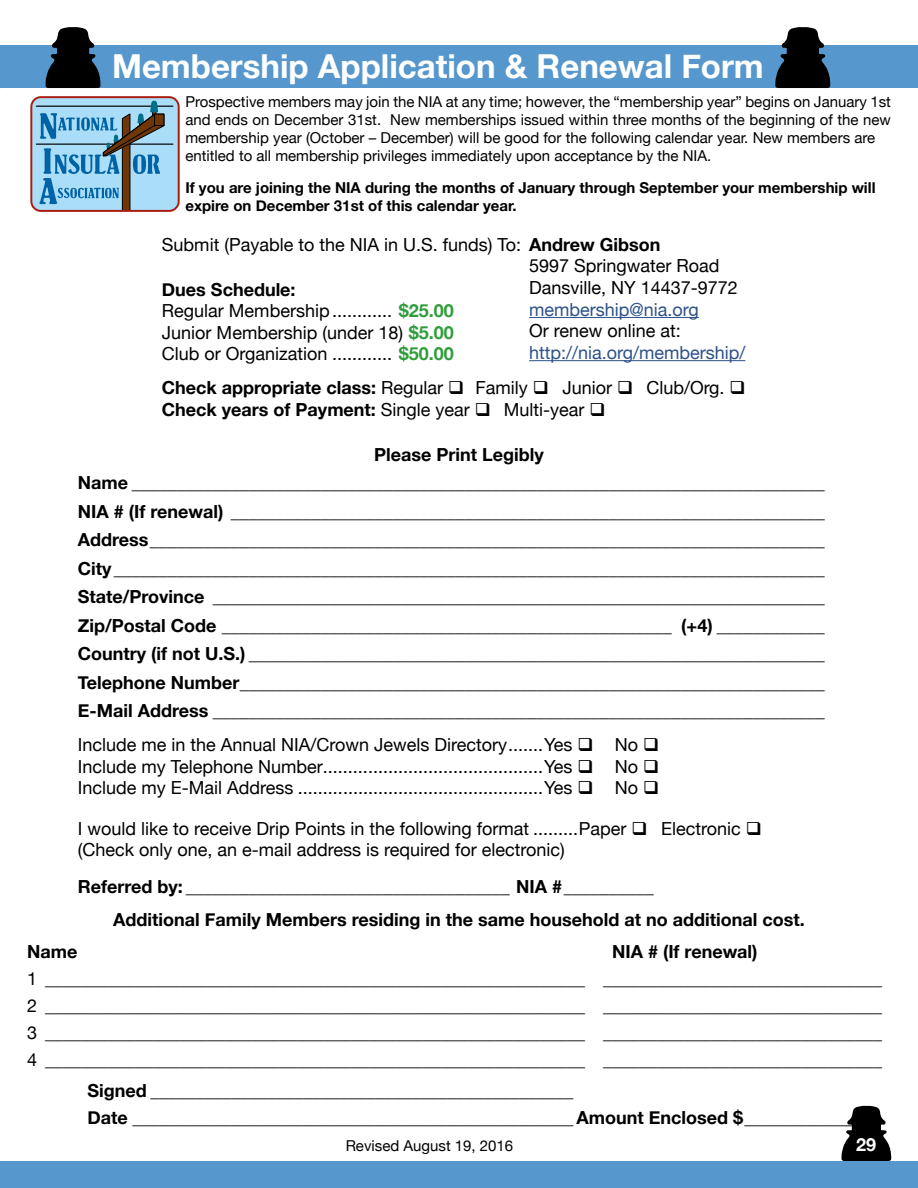
<style>
.page{position:relative;width:918px;height:1188px;background:#fff}
.page>*{position:absolute;margin:0;border:0;box-sizing:border-box;transform-origin:0 0}
.t1{font:700 33px "Helvetica Neue";color:#fff}
.t2{font:18px/28.5px "Helvetica Neue";color:#000}
.t3{font:700 18px/33px "Helvetica Neue";color:#000}
.t4{font:18px "Helvetica Neue";color:#2d528a}
.t5{font:700 18px "Helvetica Neue";color:#fff}
.t6{font:15px/18px "Helvetica Neue";color:#000}
.t7{font:700 15px/18px "Helvetica Neue";color:#000}
.s1{font-weight:700}
.s2{font-weight:700;color:#2f9e3a}
.s3{color:#2d528a}
.s4{font-weight:400}
</style>
<div class="page">
<svg style="left:842px;top:1106px;width:49px;height:55px"></svg>
<div style="left:0;top:1161px;width:918px;height:27px;background:#5698cd"></div>
<div style="left:0;top:45px;width:918px;height:43px;background:#5698cd"></div>
<svg style="left:46px;top:27px;width:55px;height:61px"></svg>
<svg style="left:775px;top:27px;width:55px;height:61px"></svg>
<hr style="left:529px;top:317px;width:170px;height:1px;background:#2d528a">
<hr style="left:529px;top:360px;width:216px;height:1px;background:#2d528a">
<div style="left:31px;top:97px;width:148px;height:114px;background:#aaddf8;border-radius:10px"></div>
<hr style="left:36px;top:144px;width:137px;height:1px;background:#000">
<hr style="left:36px;top:106px;width:137px;height:1px;background:#000">
<svg style="left:39px;top:100px;width:126px;height:109px"></svg>
<div style="left:155px;top:114px;width:9px;height:12px;background:#6f3707"></div>
<div style="left:154px;top:114px;width:10px;height:12px;border:1px solid #000"></div>
<div style="left:30px;top:96px;width:150px;height:116px;border:2px solid #ab1d10;border-radius:10px"></div>
<h1 class="t1" style="left:112px;top:40px;width:653px">Membership Application &amp; Renewal Form</h1>
<p class="t6" style="left:185px;top:94px;width:707px">Prospective members may join the NIA at any time; however, the “membership year” begins on January 1st and ends on December 31st. New memberships issued within three months of the beginning of the new membership year (October – December) will be good for the following calendar year. New members are entitled to all membership privileges immediately upon acceptance by the NIA.</p>
<p class="t7" style="left:185px;top:179px;width:692px">If you are joining the NIA during the months of January through September your membership will expire on December 31st of this calendar year.</p>
<p class="t2" style="left:162px;top:231px;width:361px">Submit (Payable to the NIA in U.S. funds) To:</p>
<p class="t2" style="left:162px;top:279px;width:294px;line-height:21.6px"><span class="s1">Dues Schedule:<br></span>Regular Membership............ <span class="s2">$25.00<br></span>Junior Membership (under 18) <span class="s2">$5.00<br></span>Club or Organization ............ <span class="s2">$50.00</span></p>
<p class="t3" style="left:529px;top:228px;width:133px">Andrew Gibson</p>
<p class="t2" style="left:529px;top:256px;width:210px;line-height:21.6px">5997 Springwater Road<br>Dansville, NY 14437-9772</p>
<p class="t4" style="left:529px;top:296px;width:171px">membership@nia.org</p>
<p class="t2" style="left:529px;top:318px;width:153px">Or renew online at:</p>
<p class="t2" style="left:162px;top:336px;width:585px;line-height:35.5px;text-align:right"><span class="s3">http://nia.org/membership/<br></span><span class="s1">Check appropriate class:</span> Regular ❑ Family ❑ Junior ❑ Club/Org. ❑</p>
<p class="t3" style="left:162px;top:394px;width:445px">Check years of Payment: <span class="s4">Single year</span> ❑ <span class="s4">Multi-year</span> ❑</p>
<p class="t2" style="left:78px;top:441px;width:749px;text-indent:296px"><span class="s1">Please Print Legibly<br>Name</span> _____________________________________________________________________________ <span class="s1">NIA # (If renewal)</span> __________________________________________________________________ <span class="s1">Address</span>___________________________________________________________________________ <span class="s1">City</span> _______________________________________________________________________________ <span class="s1">State/Province</span> ____________________________________________________________________ <span class="s1">Zip/Postal Code</span> __________________________________________________ <span class="s1">(+4)</span> ____________ <span class="s1">Country (if not U.S.)</span> ________________________________________________________________ <span class="s1">Telephone Number</span>_________________________________________________________________ <span class="s1">E-Mail Address</span> ____________________________________________________________________</p>
<p class="t2" style="left:78px;top:735px;width:583px;line-height:21.6px;text-align:justify">Include me in the Annual NIA/Crown Jewels Directory.......Yes ❑ No ❑ Include my Telephone Number............................................Yes ❑ No ❑ Include my E-Mail Address .................................................Yes ❑ No ❑</p>
<p class="t2" style="left:78px;top:818px;width:686px;line-height:21.6px">I would like to receive Drip Points in the following format .........Paper ❑ Electronic ❑ (Check only one, an e-mail address is required for electronic)</p>
<p class="t3" style="left:113px;top:871px;width:693px;text-indent:-36px">Referred by: <span class="s4">____________________________________</span> NIA #<span class="s4">__________<br></span>Additional Family Members residing in the same household at no additional cost.</p>
<p class="t3" style="left:27px;top:935px;width:52px">Name</p>
<p class="t3" style="left:612px;top:935px;width:147px">NIA # (If renewal)</p>
<p class="t2" style="left:27px;top:966px;width:856px;line-height:27px;text-align:justify">1 ____________________________________________________________ _______________________________ 2 ____________________________________________________________ _______________________________ 3 ____________________________________________________________ _______________________________ 4 ____________________________________________________________ _______________________________</p>
<p class="t2" style="left:88px;top:1079px;width:793px;line-height:27px"><span class="s1">Signed</span> _______________________________________________<br><span class="s1">Date</span> _________________________________________________ <span class="s1">Amount Enclosed $</span>_______________</p>
<p class="t6" style="left:346px;top:1137px;width:169px">Revised August 19, 2016</p>
<p class="t5" style="left:856px;top:1130px;width:22px">29</p>
</div>
